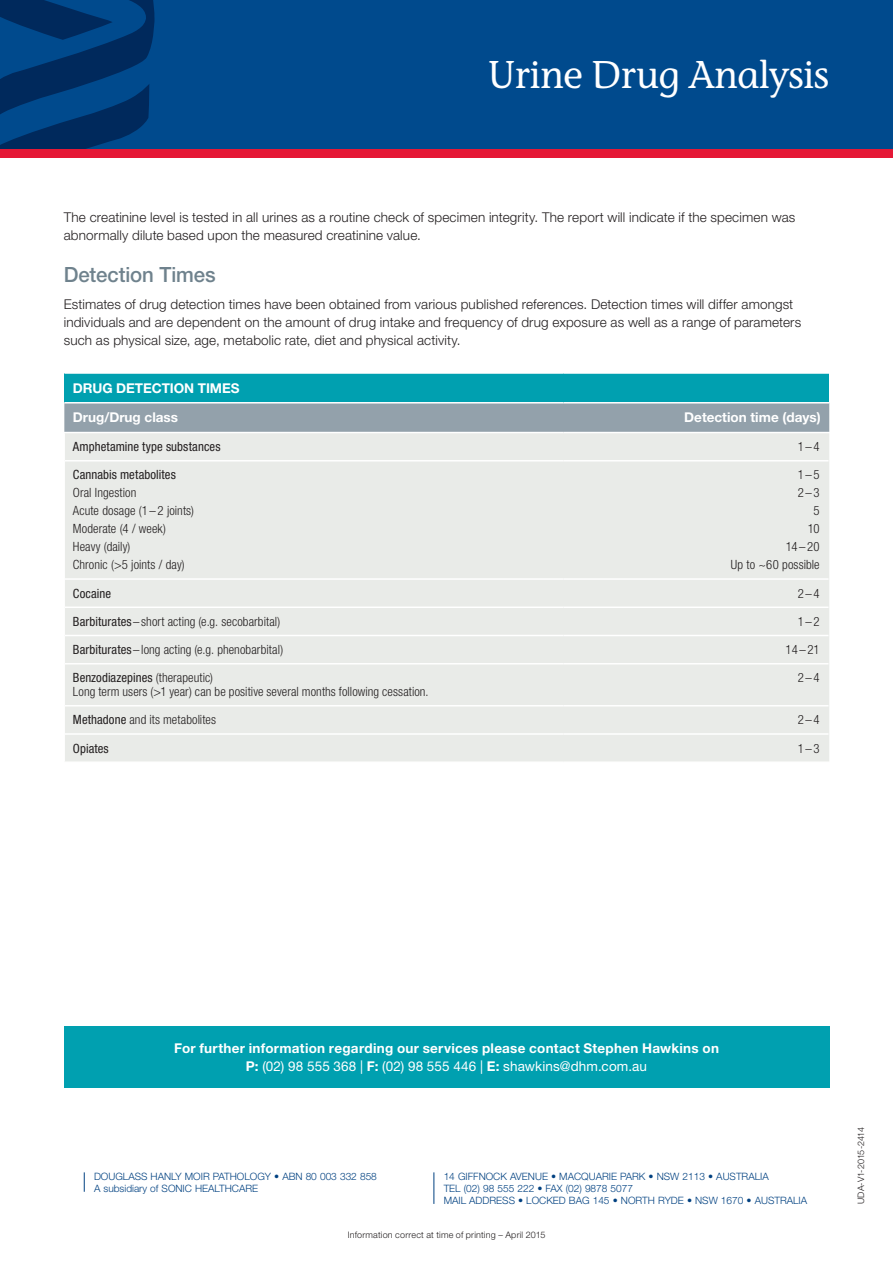
<style>
.page{position:relative;width:893px;height:1263px;background:#fff}
.page>*{position:absolute;margin:0;border:0;box-sizing:border-box;transform-origin:0 0}
.t1{font:500 40.5px "Stone Informal EF";letter-spacing:-.02em;color:#fff}
.Headings{font:500 21px "Helvetica Neue LT Pro";letter-spacing:-.005em;color:#6f828d}
.Body_text{font:300 13.5px/18px "Helvetica Neue LT Pro";letter-spacing:.01em;color:#231f20}
.Body_text-2{font:700 13.5px "Helvetica Neue LT Pro";letter-spacing:.02em;color:#fff}
.Body_text-3{font:13.5px "Helvetica Neue LT Pro";letter-spacing:.01em;color:#fff}
.Body__table{font:700 13.5px "Helvetica Neue LT Pro";color:#fff}
.Body_Copy__table{font:700 13.5px "Helvetica Neue LT Pro";letter-spacing:-.005em;color:#fff}
.Sub-heading__Table{font:700 13.5px "Helvetica Neue LT Pro";color:#fff}
.Body__table-2{font:300 condensed 12.75px "Helvetica Neue LT Pro";letter-spacing:.005em;color:#231f20}
.Profile_Body{font:300 condensed 12.75px "Helvetica Neue LT Pro";letter-spacing:.005em;color:#231f20}
.Body__table-3{font:condensed 12.75px "Helvetica Neue LT Pro";letter-spacing:.005em;color:#231f20}
.t2{font:300 10.2px/12.1px "Helvetica Neue LT Pro";color:#014181}
.t3{font:300 9px "Helvetica Neue LT Pro";letter-spacing:.02em;color:#231f20}
.t4{font:300 9px "Helvetica Neue LT Pro";letter-spacing:-.02em;color:#231f20}
.s1{font-weight:400}
.s2{font-weight:300}
.s3{font-weight:700}
</style>
<div class="page">
<hr style="left:434px;top:1172px;width:1px;height:32px;background:#014181">
<svg style="left:84px;top:1172px;width:1px;height:20px"></svg>
<div style="left:0;top:0;width:893px;height:149px;background:#004a8d"></div>
<svg style="left:0;top:0;width:154px;height:149px"></svg>
<div style="left:0;top:149px;width:893px;height:8px;background:#e51836"></div>
<div style="left:64px;top:373px;width:765px;height:30px;background:#00a0b0"></div>
<div style="left:65px;top:461px;width:764px;height:300px;background:#e9ebe8"></div>
<svg style="left:64px;top:403px;width:765px;height:58px;background:#bec6c9"></svg>
<hr style="left:64px;top:372px;width:499px;height:2px;background:#fff">
<hr style="left:563px;top:372px;width:266px;height:2px;background:#fff">
<hr style="left:64px;top:402px;width:499px;height:1px;background:#fff">
<hr style="left:563px;top:402px;width:266px;height:1px;background:#fff">
<hr style="left:64px;top:432px;width:499px;height:1px;background:#fff">
<hr style="left:563px;top:432px;width:267px;height:1px;background:#fff">
<hr style="left:65px;top:460px;width:498px;height:1px;background:#fff">
<hr style="left:563px;top:460px;width:265px;height:1px;background:#fff">
<hr style="left:65px;top:578px;width:498px;height:2px;background:#fff">
<hr style="left:563px;top:578px;width:265px;height:2px;background:#fff">
<hr style="left:65px;top:606px;width:498px;height:2px;background:#fff">
<hr style="left:563px;top:606px;width:265px;height:2px;background:#fff">
<hr style="left:65px;top:635px;width:498px;height:1px;background:#fff">
<hr style="left:563px;top:635px;width:265px;height:1px;background:#fff">
<hr style="left:65px;top:663px;width:498px;height:1px;background:#fff">
<hr style="left:563px;top:663px;width:265px;height:1px;background:#fff">
<hr style="left:65px;top:705px;width:498px;height:1px;background:#fff">
<hr style="left:563px;top:705px;width:265px;height:1px;background:#fff">
<hr style="left:65px;top:733px;width:498px;height:2px;background:#fff">
<hr style="left:563px;top:733px;width:265px;height:2px;background:#fff">
<div style="left:64px;top:1026px;width:765px;height:62px;background:#00a0b0"></div>
<p class="t1" style="left:487px;top:51px;width:343px">Urine Drug Analysis</p>
<p class="Body_text" style="left:64px;top:208px;width:733px">The creatinine level is tested in all urines as a routine check of specimen integrity. The report will indicate if the specimen was abnormally dilute based upon the measured creatinine value.</p>
<p class="Headings" style="left:64px;top:262px;width:153px">Detection Times</p>
<p class="Body_text" style="left:64px;top:295px;width:739px">Estimates of drug detection times have been obtained from various published references. Detection times will differ amongst individuals and are dependent on the amount of drug intake and frequency of drug exposure as well as a range of parameters such as physical size, age, metabolic rate, diet and physical activity.</p>
<p class="Body_Copy__table" style="left:73px;top:379px;width:168px">DRUG DETECTION TIMES</p>
<p class="Sub-heading__Table" style="left:73px;top:409px;width:107px">Drug/Drug class</p>
<p class="Body__table" style="left:684px;top:409px;width:138px">Detection time (days)</p>
<p class="Body__table-3" style="left:73px;top:439px;width:149px">Amphetamine type substances</p>
<p class="Body__table-2" style="left:798px;top:439px;width:23px">1–4</p>
<p class="Body__table-3" style="left:73px;top:468px;width:105px">Cannabis metabolites</p>
<p class="Profile_Body" style="left:73px;top:486px;width:65px">Oral Ingestion</p>
<p class="Profile_Body" style="left:73px;top:504px;width:123px">Acute dosage (1 –2 joints)</p>
<p class="Profile_Body" style="left:73px;top:522px;width:95px">Moderate (4 / week)</p>
<p class="Profile_Body" style="left:73px;top:540px;width:59px">Heavy (daily)</p>
<p class="Profile_Body" style="left:73px;top:558px;width:113px">Chronic (&gt;5 joints / day)</p>
<p class="Profile_Body" style="left:798px;top:468px;width:23px">1–5</p>
<p class="Profile_Body" style="left:798px;top:486px;width:23px">2–3</p>
<p class="Profile_Body" style="left:814px;top:504px;width:8px">5</p>
<p class="Profile_Body" style="left:808px;top:522px;width:13px">10</p>
<p class="Profile_Body" style="left:786px;top:540px;width:35px">14–20</p>
<p class="Profile_Body" style="left:731px;top:558px;width:90px">Up to ~60 possible</p>
<p class="Body__table-3" style="left:73px;top:586px;width:40px">Cocaine</p>
<p class="Body__table-2" style="left:798px;top:586px;width:23px">2–4</p>
<p class="Body__table-2" style="left:73px;top:614px;width:209px"><span class="s1">Barbiturates</span>–short acting (e.g. secobarbital)</p>
<p class="Body__table-2" style="left:798px;top:614px;width:23px">1–2</p>
<p class="Body__table-2" style="left:73px;top:642px;width:212px"><span class="s1">Barbiturates</span>–long acting (e.g. phenobarbital)</p>
<p class="Body__table-2" style="left:786px;top:642px;width:36px">14–21</p>
<p class="Body__table-3" style="left:73px;top:670px;width:142px">Benzodiazepines <span class="s2">(therapeutic)</span></p>
<p class="Body__table-2" style="left:73px;top:684px;width:357px">Long term users (&gt;1 year) can be positive several months following cessation.</p>
<p class="Body__table-2" style="left:798px;top:671px;width:23px">2–4</p>
<p class="Body__table-2" style="left:73px;top:713px;width:145px"><span class="s1">Methadone</span> and its metabolites</p>
<p class="Body__table-2" style="left:798px;top:713px;width:23px">2–4</p>
<p class="Body__table-3" style="left:73px;top:741px;width:37px">Opiates</p>
<p class="Body__table-2" style="left:798px;top:741px;width:23px">1–3</p>
<p class="Body_text-2" style="left:174px;top:1039px;width:546px">For further information regarding our services please contact Stephen Hawkins on</p>
<p class="Body_text-3" style="left:246px;top:1058px;width:403px"><span class="s3">P:</span> (02) 98 555 368 | <span class="s3">F:</span> (02) 98 555 446 | <span class="s3">E:</span> shawkins@dhm.com.au</p>
<p class="t2" style="left:94px;top:1170px;width:284px">DOUGLASS HANLY MOIR PATHOLOGY • ABN 80 003 332 858<br>A subsidiary of SONIC HEALTHCARE</p>
<p class="t3" style="left:348px;top:1229px;width:199px">Information correct at time of printing – April 2015</p>
<p class="t2" style="left:444px;top:1170px;width:365px">14 GIFFNOCK AVENUE • MACQUARIE PARK • NSW 2113 • AUSTRALIA<br>TEL (02) 98 555 222 • FAX (02) 9878 5077<br>MAIL ADDRESS • LOCKED BAG 145 • NORTH RYDE • NSW 1670 • AUSTRALIA</p>
<p class="t4" style="left:856px;top:1204px;width:78px;rotate:-90deg">UDA-V1-2015-2414</p>
</div>
